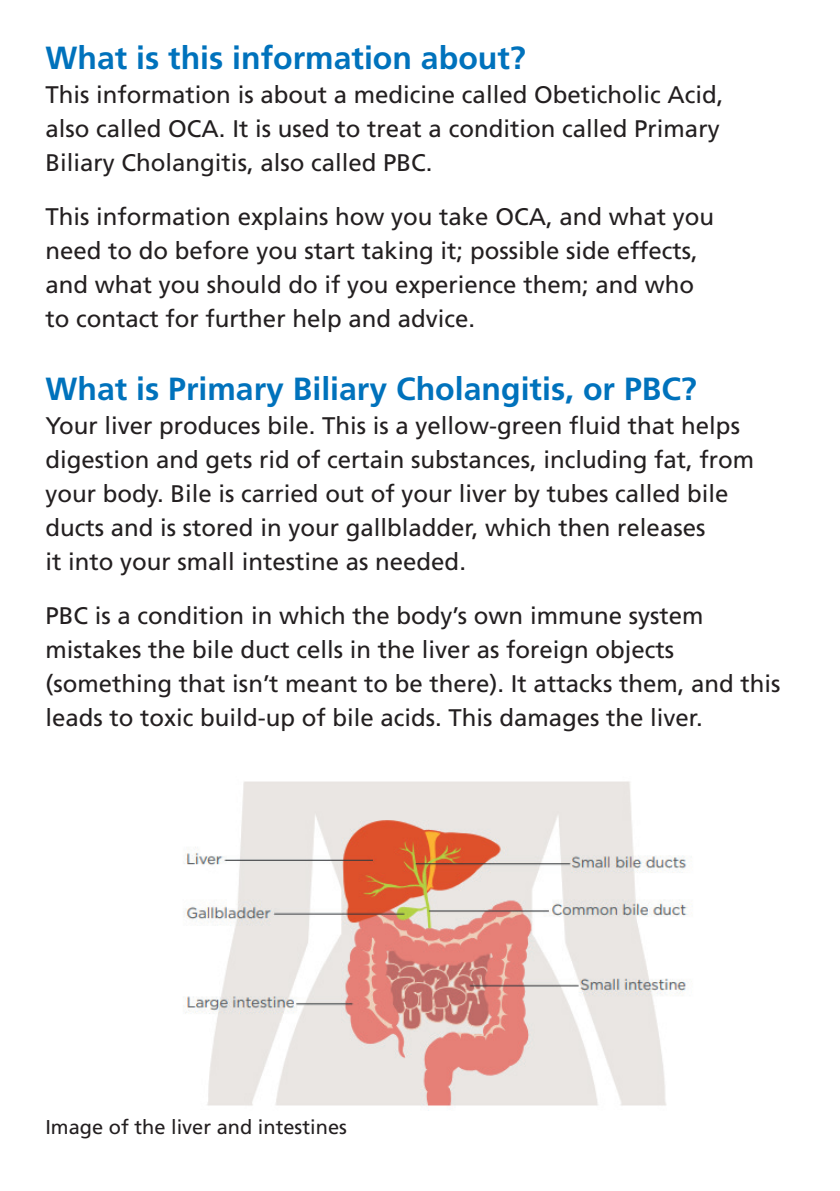
<style>
.page{position:relative;width:840px;height:1191px;background:#fff}
.page>*{position:absolute;margin:0;border:0;box-sizing:border-box;transform-origin:0 0}
.Large_title{font:700 32px "Frutiger LT Std";color:#0072bc}
.Body_copy{font:24px/34px "Frutiger LT Std";color:#231f20}
.Body_copy-2{font:20px "Frutiger LT Std";color:#231f20}
</style>
<div class="page">
<img style="left:184px;top:781px;width:508px;height:325px">
<p class="Large_title" style="left:45px;top:39px;width:482px">What is this information about?</p>
<p class="Body_copy" style="left:45px;top:78px;width:679px">This information is about a medicine called Obeticholic Acid,</p>
<p class="Body_copy" style="left:45px;top:112px;width:675px">also called OCA. It is used to treat a condition called Primary<br>Biliary Cholangitis, also called PBC.</p>
<p class="Body_copy" style="left:45px;top:200px;width:670px">This information explains how you take OCA, and what you</p>
<p class="Body_copy" style="left:45px;top:234px;width:653px">need to do before you start taking it; possible side effects,</p>
<p class="Body_copy" style="left:45px;top:268px;width:650px">and what you should do if you experience them; and who</p>
<p class="Body_copy" style="left:45px;top:302px;width:431px">to contact for further help and advice.</p>
<p class="Large_title" style="left:45px;top:370px;width:652px">What is Primary Biliary Cholangitis, or PBC?</p>
<p class="Body_copy" style="left:45px;top:409px;width:710px">Your liver produces bile. This is a yellow-green fluid that helps digestion and gets rid of certain substances, including fat, from your body. Bile is carried out of your liver by tubes called bile</p>
<p class="Body_copy" style="left:45px;top:511px;width:661px">ducts and is stored in your gallbladder, which then releases</p>
<p class="Body_copy" style="left:45px;top:545px;width:422px">it into your small intestine as needed.</p>
<p class="Body_copy" style="left:45px;top:599px;width:736px">PBC is a condition in which the body’s own immune system mistakes the bile duct cells in the liver as foreign objects (something that isn’t meant to be there). It attacks them, and this leads to toxic build-up of bile acids. This damages the liver.</p>
<p class="Body_copy-2" style="left:45px;top:1115px;width:303px">Image of the liver and intestines</p>
</div>
